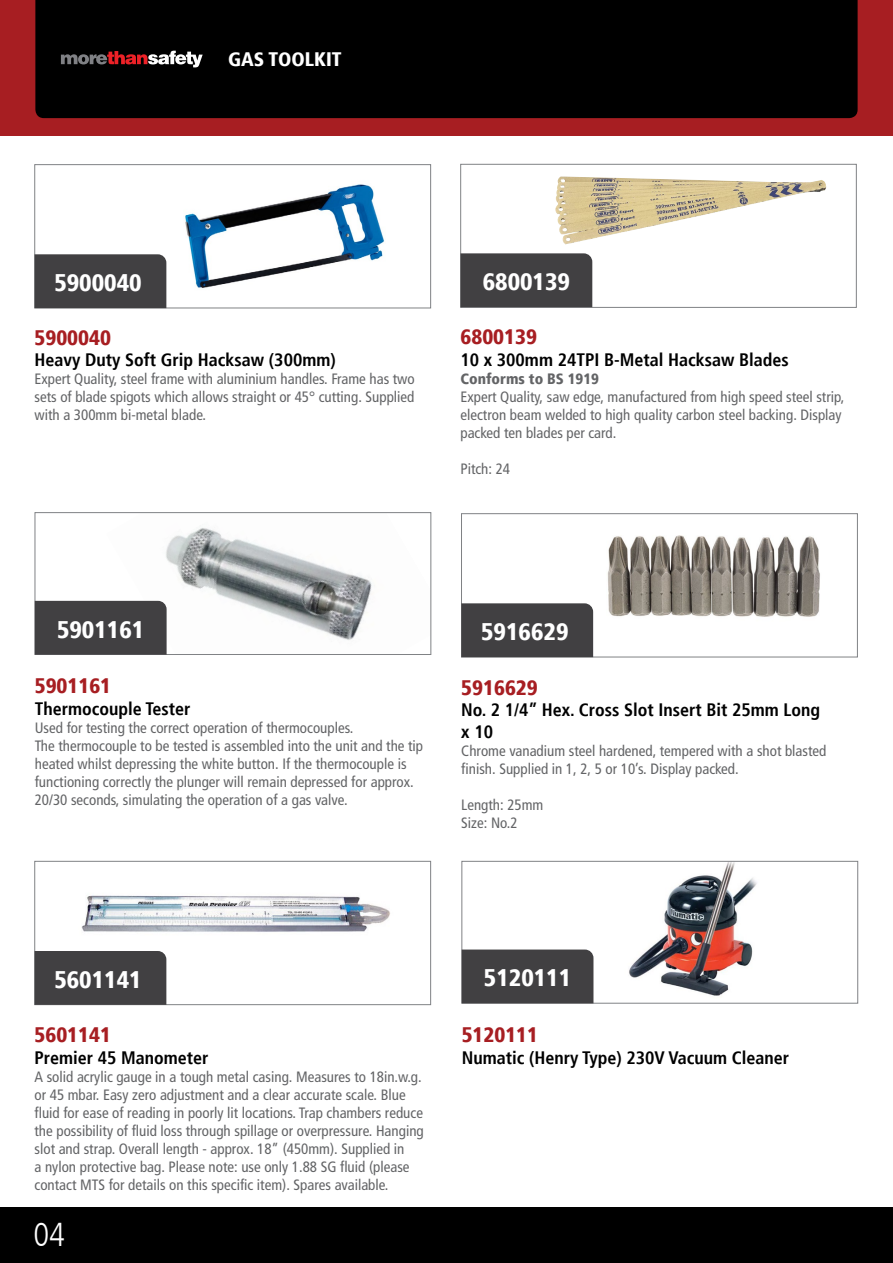
<style>
.page{position:relative;width:893px;height:1263px;background:#fff}
.page>*{position:absolute;margin:0;border:0;box-sizing:border-box;transform-origin:0 0}
.t1{font:300 condensed 33px "Frutiger LT";color:#fff}
.t2{font:900 condensed 24px "Frutiger";color:#fff}
.t3{font:900 condensed 21px "Frutiger";color:#a71e22}
.t4{font:900 condensed 19.5px "Frutiger";color:#fff}
.t5{font:700 condensed 18px/21.6px "Frutiger";color:#000}
.t6{font:condensed 15px/18px "Frutiger LT";color:#636466}
.t7{font:900 condensed 15px "Frutiger LT";color:#636466}
</style>
<div class="page">
<div style="left:0;top:0;width:893px;height:136px;background:#a71e22"></div>
<div style="left:0;top:1208px;width:893px;height:55px;background:#000"></div>
<div style="left:35px;top:0;width:823px;height:118px;background:#000"></div>
<svg style="left:61px;top:51px;width:142px;height:16px;background:#614546"></svg>
<img style="left:185px;top:184px;width:200px;height:104px">
<div style="left:35px;top:164px;width:396px;height:144px;border:1px solid #808285"></div>
<div style="left:35px;top:254px;width:131px;height:54px;background:#414042"></div>
<img style="left:555px;top:180px;width:102px;height:64px">
<div style="left:460px;top:164px;width:396px;height:144px;border:1px solid #808285"></div>
<div style="left:460px;top:253px;width:132px;height:54px;background:#414042"></div>
<img style="left:81px;top:895px;width:309px;height:108px">
<div style="left:35px;top:861px;width:396px;height:144px;border:1px solid #808285"></div>
<div style="left:35px;top:951px;width:131px;height:54px;background:#414042"></div>
<img style="left:106px;top:528px;width:266px;height:112px">
<div style="left:35px;top:512px;width:396px;height:143px;border:1px solid #808285"></div>
<div style="left:35px;top:601px;width:132px;height:54px;background:#414042"></div>
<img style="left:607px;top:535px;width:213px;height:82px">
<div style="left:461px;top:513px;width:397px;height:144px;border:1px solid #808285"></div>
<div style="left:461px;top:603px;width:132px;height:54px;background:#414042"></div>
<img style="left:629px;top:863px;width:128px;height:133px">
<div style="left:462px;top:861px;width:396px;height:142px;border:1px solid #808285"></div>
<div style="left:462px;top:949px;width:131px;height:54px;background:#414042"></div>
<h3 class="t4" style="left:228px;top:48px;width:115px">GAS TOOLKIT</h3>
<h2 class="t2" style="left:54px;top:268px;width:89px">5900040</h2>
<h3 class="t3" style="left:35px;top:325px;width:78px">5900040</h3>
<p class="t5" style="left:35px;top:349px;width:303px">Heavy Duty Soft Grip Hacksaw (300mm)</p>
<p class="t6" style="left:35px;top:370px;width:382px;text-align:justify">Expert Quality, steel frame with aluminium handles. Frame has two sets of blade spigots which allows straight or 45° cutting. Supplied with a 300mm bi-metal blade.</p>
<h2 class="t2" style="left:483px;top:267px;width:89px">6800139</h2>
<h3 class="t3" style="left:460px;top:324px;width:78px">6800139</h3>
<p class="t5" style="left:460px;top:349px;width:330px">10 x 300mm 24TPI B-Metal Hacksaw Blades</p>
<p class="t7" style="left:460px;top:370px;width:140px">Conforms to BS 1919</p>
<p class="t6" style="left:460px;top:388px;width:385px">Expert Quality, saw edge, manufactured from high speed steel strip, electron beam welded to high quality carbon steel backing. Display packed ten blades per card.</p>
<p class="t6" style="left:460px;top:460px;width:51px">Pitch: 24</p>
<h2 class="t2" style="left:57px;top:615px;width:89px">5901161</h2>
<h3 class="t3" style="left:35px;top:673px;width:78px">5901161</h3>
<p class="t5" style="left:35px;top:698px;width:157px">Thermocouple Tester</p>
<p class="t6" style="left:35px;top:719px;width:390px">Used for testing the correct operation of thermocouples.<br>The thermocouple to be tested is assembled into the unit and the tip heated whilst depressing the white button. If the thermocouple is functioning correctly the plunger will remain depressed for approx.<br>20/30 seconds, simulating the operation of a gas valve.</p>
<h2 class="t2" style="left:481px;top:617px;width:89px">5916629</h2>
<h3 class="t3" style="left:461px;top:675px;width:78px">5916629</h3>
<p class="t5" style="left:461px;top:699px;width:360px">No. 2 1/4” Hex. Cross Slot Insert Bit 25mm Long x 10</p>
<p class="t6" style="left:461px;top:742px;width:367px">Chrome vanadium steel hardened, tempered with a shot blasted finish. Supplied in 1, 2, 5 or 10’s. Display packed.</p>
<p class="t6" style="left:461px;top:796px;width:84px">Length: 25mm<br>Size: No.2</p>
<h2 class="t2" style="left:54px;top:965px;width:89px">5601141</h2>
<h3 class="t3" style="left:35px;top:1022px;width:78px">5601141</h3>
<p class="t5" style="left:35px;top:1047px;width:175px">Premier 45 Manometer</p>
<p class="t6" style="left:35px;top:1068px;width:391px">A solid acrylic gauge in a tough metal casing. Measures to 18in.w.g. or 45 mbar. Easy zero adjustment and a clear accurate scale. Blue fluid for ease of reading in poorly lit locations. Trap chambers reduce the possibility of fluid loss through spillage or overpressure. Hanging slot and strap. Overall length - approx. 18” (450mm). Supplied in<br>a nylon protective bag. Please note: use only 1.88 SG fluid (please contact MTS for details on this specific item). Spares available.</p>
<h1 class="t1" style="left:33px;top:1216px;width:33px">04</h1>
<h2 class="t2" style="left:484px;top:963px;width:89px">5120111</h2>
<h3 class="t3" style="left:462px;top:1022px;width:78px">5120111</h3>
<p class="t5" style="left:462px;top:1047px;width:329px">Numatic (Henry Type) 230V Vacuum Cleaner</p>
</div>
